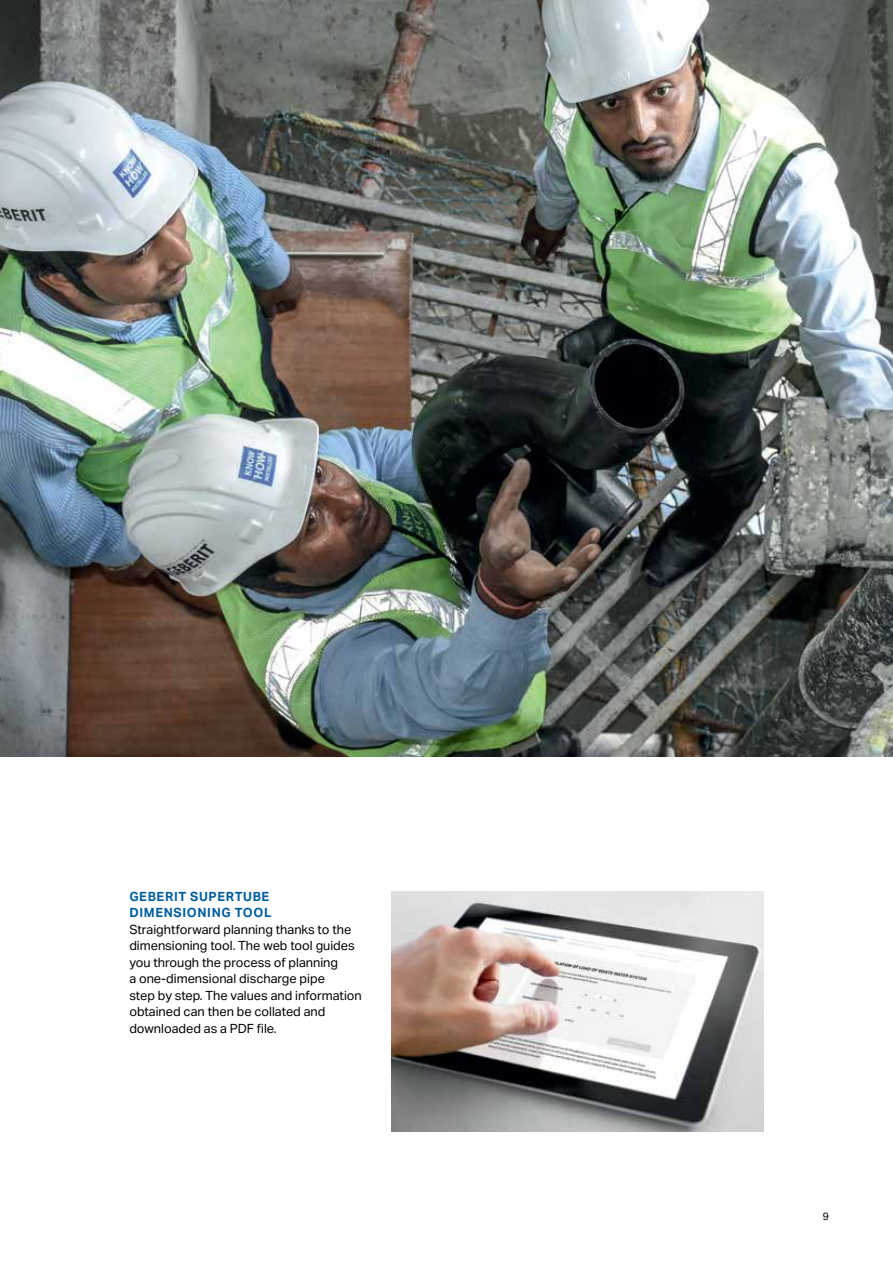
<style>
.page{position:relative;width:893px;height:1263px;background:#fff}
.page>*{position:absolute;margin:0;border:0;box-sizing:border-box;transform-origin:0 0}
.t1{font:12.75px/16.5px "Aktiv Grotesk Geberit";color:#000}
.t2{font:700 12.75px/16.5px "Aktiv Grotesk Geberit";letter-spacing:.05em;color:#005e9e}
.t3{font:10.5px "Aktiv Grotesk Geberit";color:#000}
</style>
<div class="page">
<img style="left:392px;top:891px;width:372px;height:241px">
<img style="left:0;top:0;width:893px;height:756px">
<p class="t2" style="left:129px;top:888px;width:144px">GEBERIT SUPERTUBE<br>DIMENSIONING TOOL</p>
<p class="t1" style="left:129px;top:921px;width:234px">Straightforward planning thanks to the dimensioning tool. The web tool guides you through the process of planning<br>a one-dimensional discharge pipe<br>step by step. The values and information obtained can then be collated and downloaded as a PDF file.</p>
<p class="t3" style="left:823px;top:1210px;width:8px">9</p>
</div>
